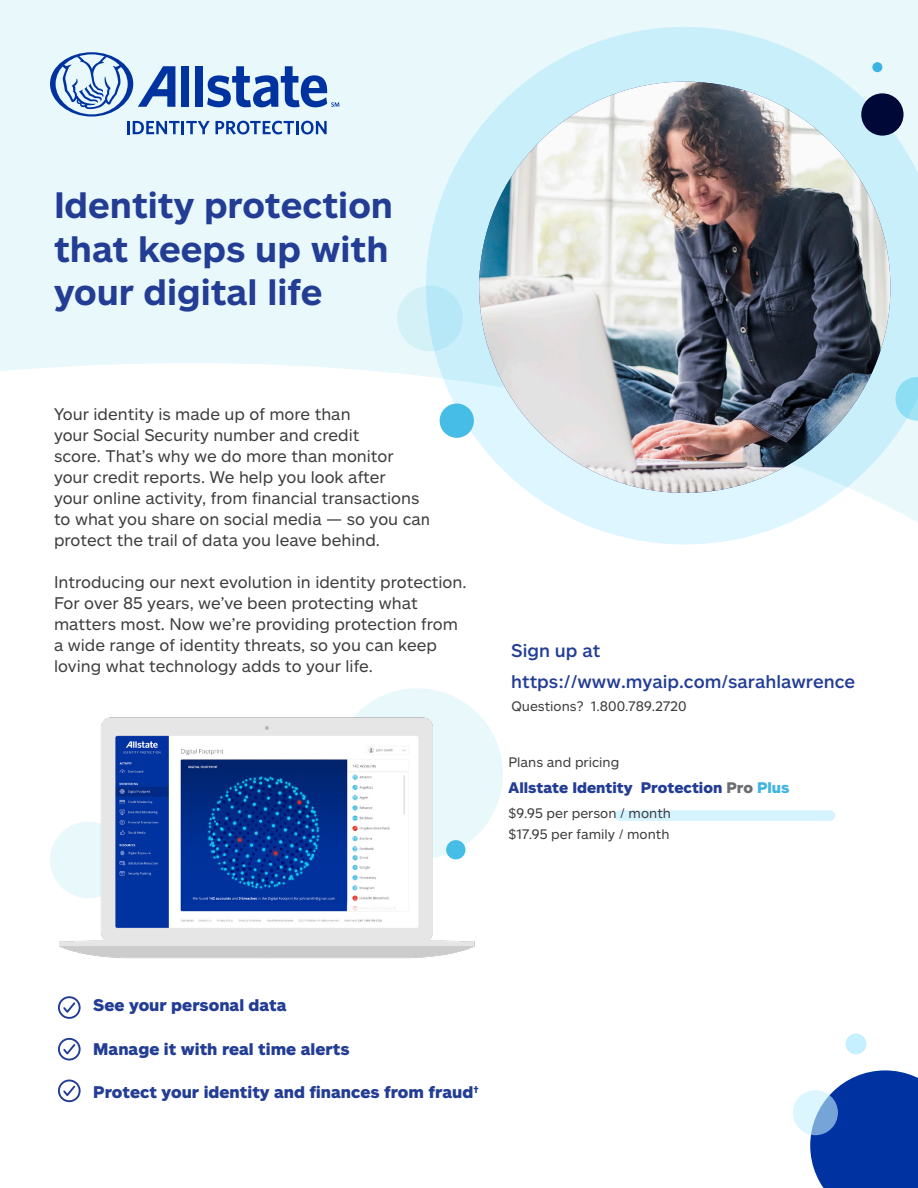
<style>
.page{position:relative;width:918px;height:1188px;background:#fff}
.page>*{position:absolute;margin:0;border:0;box-sizing:border-box;transform-origin:0 0}
.t1{font:700 36px/43.2px "Allstate Sans";color:#233d95}
.Body{font:500 18px/31.2px "Allstate Sans";color:#233d95}
.Body-2{font:16.5px/21px "Allstate Sans";color:#3e3e3f}
.t2{font:900 16.5px "Allstate Sans";color:#233d95}
.Body-3{font:900 15px "Allstate Sans";color:#233d95}
.Body-4{font:13.5px/21px "Allstate Sans";color:#3e3e3f}
.s1{color:#6c6d70}
.s2{color:#40b4e2}
</style>
<div class="page">
<div style="left:332px;top:688px;width:171px;height:171px;background:#e8f8fb;border-radius:50%"></div>
<div style="left:0;top:0;width:918px;height:287px;background:#e8f8fb"></div>
<svg style="left:0;top:286px;width:694px;height:259px"></svg>
<svg style="left:810px;top:1070px;width:108px;height:118px;background:#1947aa"></svg>
<div style="left:846px;top:1034px;width:20px;height:20px;background:#c6f0ff;border-radius:50%"></div>
<svg style="left:793px;top:1090px;width:45px;height:45px;background:#b1d3ef"></svg>
<svg style="left:50px;top:52px;width:289px;height:82px"></svg>
<svg style="left:58px;top:996px;width:23px;height:23px"></svg>
<svg style="left:58px;top:1037px;width:23px;height:24px"></svg>
<svg style="left:58px;top:1079px;width:23px;height:24px"></svg>
<img style="left:50px;top:717px;width:431px;height:242px">
<div style="left:620px;top:810px;width:210px;height:11px;background:#d4f3ff"></div>
<svg style="left:426px;top:27px;width:492px;height:517px"></svg>
<div style="left:861px;top:93px;width:43px;height:43px;background:#000838;border-radius:50%"></div>
<img style="left:479px;top:82px;width:411px;height:411px;border-radius:206px">
<svg style="left:397px;top:286px;width:66px;height:65px;background:#c3ecf7"></svg>
<div style="left:440px;top:404px;width:34px;height:34px;background:#45bde6;border-radius:50%"></div>
<div style="left:872px;top:62px;width:10px;height:10px;background:#3bb4e4;border-radius:50%"></div>
<svg style="left:895px;top:377px;width:23px;height:44px"></svg>
<p class="t1" style="left:54px;top:182px;width:341px">Identity protection that keeps up with your digital life</p>
<p class="Body-2" style="left:54px;top:403px;width:378px">Your identity is made up of more than<br>your Social Security number and credit<br>score. That’s why we do more than monitor your credit reports. We help you look after<br>your online activity, from financial transactions to what you share on social media — so you can protect the trail of data you leave behind.</p>
<p class="Body-2" style="left:54px;top:571px;width:414px">Introducing our next evolution in identity protection.<br>For over 85 years, we’ve been protecting what matters most. Now we’re providing protection from a wide range of identity threats, so you can keep loving what technology adds to your life.</p>
<p class="Body" style="left:511px;top:634px;width:345px">Sign up at https://www.myaip.com/sarahlawrence</p>
<p class="Body-4" style="left:511px;top:695px;width:177px">Questions? 1.800.789.2720</p>
<p class="Body-4" style="left:509px;top:751px;width:112px">Plans and pricing</p>
<p class="Body-3" style="left:509px;top:778px;width:282px">Allstate Identity Protection <span class="s1">Pro</span> <span class="s2">Plus</span></p>
<p class="Body-4" style="left:508px;top:802px;width:164px">$9.95 per person / month $17.95 per family / month</p>
<p class="t2" style="left:93px;top:995px;width:195px">See your personal data</p>
<p class="t2" style="left:93px;top:1038px;width:258px">Manage it with real time alerts</p>
<p class="t2" style="left:93px;top:1082px;width:387px">Protect your identity and finances from fraud<sup>†</sup></p>
</div>
